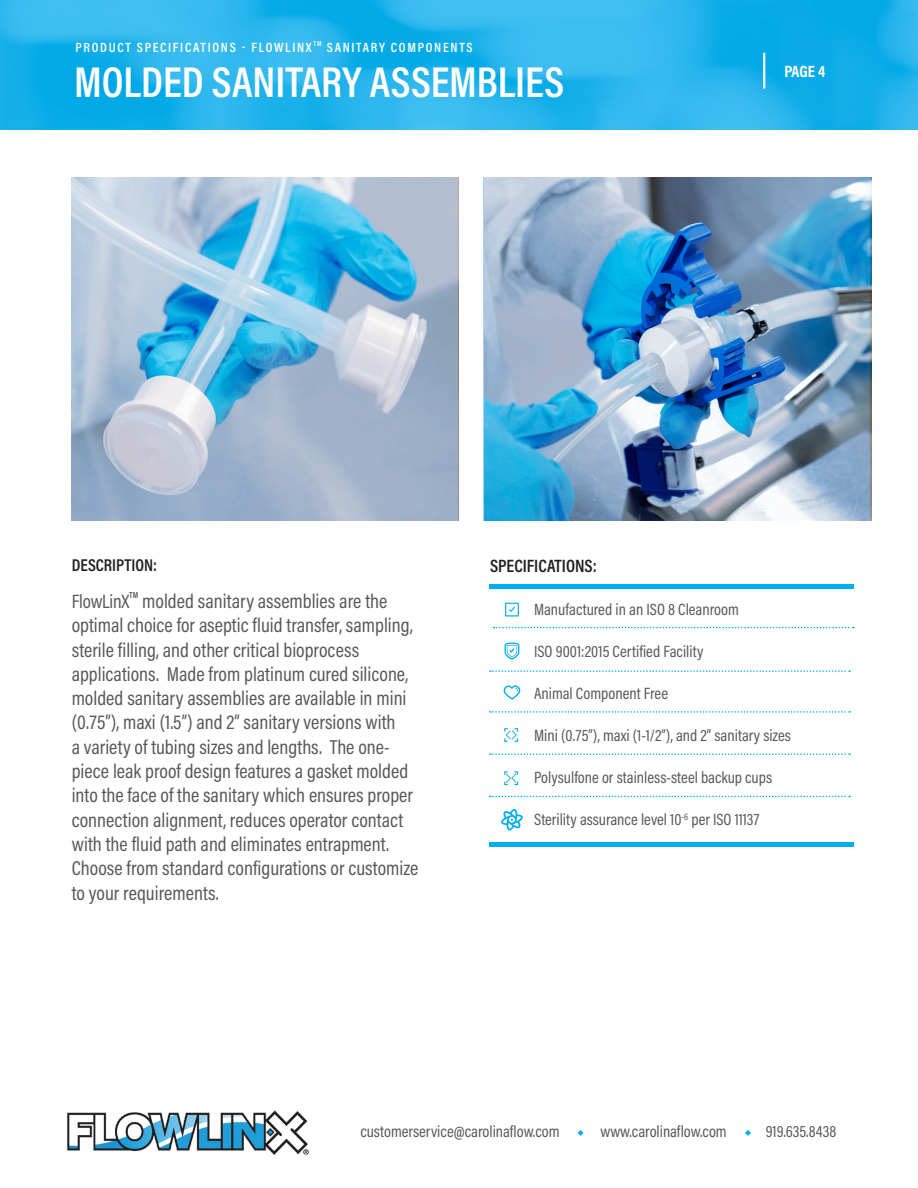
<style>
.page{position:relative;width:918px;height:1188px;background:#fff}
.page>*{position:absolute;margin:0;border:0;box-sizing:border-box;transform-origin:0 0}
.t1{font:600 43.5px "Acumin Pro Cond";color:#fff}
.t2{font:20.25px/24.3px "Acumin Pro Cond";color:#57585a}
.t3{font:19.5px "Acumin Pro Cond";letter-spacing:-.01em;color:#57585a}
.t4{font:600 18px "Acumin Pro Cond";color:#231f20}
.t5{font:600 17.25px "Acumin Pro Cond";color:#231f20}
.t6{font:16.5px "Acumin Pro Cond";color:#57585a}
.t7{font:16.5px "Acumin Variable Concept";color:#fff}
.t8{font:600 13.5px "Acumin Pro Cond";letter-spacing:.125em;color:#fff}
.t9{font:600 8.7px "Acumin Pro Cond";color:#57585a}
</style>
<div class="page">
<img style="left:67px;top:1110px;width:242px;height:45px">
<svg style="left:578px;top:1130px;width:6px;height:6px"></svg>
<svg style="left:745px;top:1130px;width:6px;height:6px"></svg>
<svg style="left:0;top:0;width:918px;height:130px;background:#22b4ec"></svg>
<svg style="left:72px;top:177px;width:386px;height:343px;background:#97bdd6"></svg>
<img style="left:483px;top:177px;width:387px;height:343px">
<hr style="left:763px;top:53px;width:2px;height:35px;background:#fff">
<div style="left:489px;top:842px;width:365px;height:5px;background:#00aeef"></div>
<hr style="left:489px;top:585px;width:365px;height:4px;background:#00aeef">
<svg style="left:505px;top:642px;width:14px;height:17px"></svg>
<svg style="left:504px;top:685px;width:16px;height:15px"></svg>
<svg style="left:505px;top:603px;width:14px;height:13px"></svg>
<svg style="left:501px;top:809px;width:22px;height:22px"></svg>
<svg style="left:504px;top:728px;width:14px;height:14px"></svg>
<svg style="left:504px;top:771px;width:14px;height:14px"></svg>
<svg style="left:490px;top:753px;width:360px;height:2px"></svg>
<svg style="left:490px;top:796px;width:360px;height:1px"></svg>
<svg style="left:490px;top:711px;width:360px;height:2px"></svg>
<svg style="left:490px;top:670px;width:360px;height:2px"></svg>
<svg style="left:494px;top:627px;width:360px;height:1px"></svg>
<p class="t8" style="left:76px;top:38px;width:399px">PRODUCT SPECIFICATIONS - FLOWLINX <sup>TM</sup> SANITARY COMPONENTS</p>
<p class="t1" style="left:74px;top:53px;width:492px">MOLDED SANITARY ASSEMBLIES</p>
<p class="t5" style="left:72px;top:554px;width:87px">DESCRIPTION:</p>
<p class="t4" style="left:490px;top:554px;width:108px">SPECIFICATIONS:</p>
<p class="t7" style="left:784px;top:60px;width:43px">PAGE 4</p>
<p class="t3" style="left:72px;top:589px;width:59px">FlowLinX</p>
<p class="t9" style="left:129px;top:590px;width:11px">TM</p>
<p class="t2" style="left:72px;top:588px;width:348px;text-indent:71px">molded sanitary assemblies are the optimal choice for aseptic fluid transfer, sampling, sterile filling, and other critical bioprocess applications. Made from platinum cured silicone, molded sanitary assemblies are available in mini (0.75”), maxi (1.5”) and 2” sanitary versions with<br>a variety of tubing sizes and lengths. The one&shy;piece leak proof design features a gasket molded into the face of the sanitary which ensures proper connection alignment, reduces operator contact with the fluid path and eliminates entrapment.<br>Choose from standard configurations or customize to your requirements.</p>
<p class="t6" style="left:534px;top:599px;width:206px">Manufactured in an ISO 8 Cleanroom</p>
<p class="t6" style="left:534px;top:641px;width:171px">ISO 9001:2015 Certified Facility</p>
<p class="t6" style="left:534px;top:683px;width:136px">Animal Component Free</p>
<p class="t6" style="left:534px;top:725px;width:258px">Mini (0.75”), maxi (1-1/2”), and 2” sanitary sizes</p>
<p class="t6" style="left:534px;top:767px;width:240px">Polysulfone or stainless-steel backup cups</p>
<p class="t6" style="left:534px;top:809px;width:227px">Sterility assurance level 10<sup>-6</sup> per ISO 11137</p>
<p class="t6" style="left:360px;top:1121px;width:201px">customerservice@carolinaflow.com</p>
<p class="t6" style="left:600px;top:1121px;width:128px">www.carolinaflow.com</p>
<p class="t6" style="left:766px;top:1121px;width:72px">919.635.8438</p>
</div>
